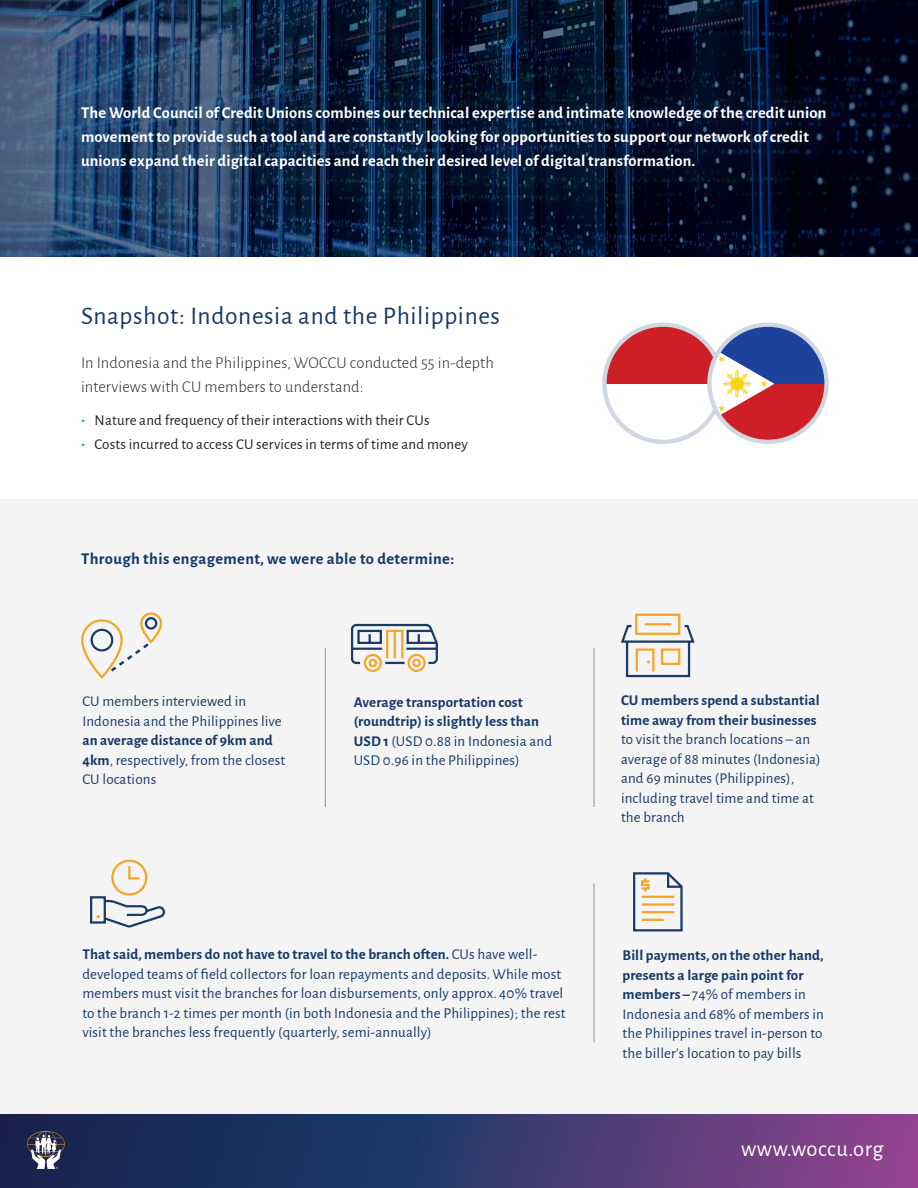
<style>
.page{position:relative;width:918px;height:1188px;background:#fff}
.page>*{position:absolute;margin:0;border:0;box-sizing:border-box;transform-origin:0 0}
.t1{font:25.5px "Alegreya Sans";letter-spacing:.025em;color:#163966}
.t2{font:22.5px "Alegreya Sans";letter-spacing:.025em;color:#fff}
.t3{font:700 16.5px/24px "Alegreya Sans";letter-spacing:.01em;color:#fff}
.t4{font:300 16.5px/24px "Alegreya Sans";letter-spacing:.01em;color:#212121}
.t5{font:700 16.5px "Alegreya Sans";letter-spacing:.025em;color:#163966}
.t6{font:15px/19.5px "Alegreya Sans";letter-spacing:.01em;color:#163966}
.t7{font:700 15px/19.5px "Alegreya Sans";letter-spacing:.01em;color:#163966}
.t8{font:15px "Alegreya Sans";letter-spacing:.01em;color:#212121}
.s1{font-weight:700;color:#0ab9c9}
.s2{font-weight:700}
.s3{font-weight:400}
</style>
<div class="page">
<svg style="left:0;top:0;width:918px;height:256px;background:#132441"></svg>
<div style="left:0;top:500px;width:918px;height:614px;background:#f4f4f4"></div>
<div style="left:604px;top:325px;width:118px;height:117px;background:#ce1f27;border-radius:59px"></div>
<div style="left:604px;top:384px;width:118px;height:58px;background:#fff"></div>
<div style="left:602px;top:322px;width:122px;height:122px;border:4px solid #d0d7e0;border-radius:50%"></div>
<svg style="left:0;top:1115px;width:918px;height:73px;background:#3d376c"></svg>
<svg style="left:27px;top:1131px;width:38px;height:38px"></svg>
<hr style="left:325px;top:648px;width:1px;height:159px;background:#909090">
<hr style="left:594px;top:648px;width:1px;height:159px;background:#909090">
<hr style="left:594px;top:884px;width:1px;height:158px;background:#909090">
<svg style="left:709px;top:327px;width:118px;height:115px"></svg>
<div style="left:707px;top:322px;width:122px;height:122px;border:4px solid #d0d7e0;border-radius:50%"></div>
<svg style="left:111px;top:643px;width:38px;height:29px"></svg>
<div style="left:91px;top:629px;width:22px;height:23px;border:2px solid #1a3b66;border-radius:50%"></div>
<div style="left:81px;top:619px;width:42px;height:59px;border:2px solid #f5a629;border-radius:20px"></div>
<div style="left:145px;top:617px;width:12px;height:13px;border:2px solid #1a3b66;border-radius:50%"></div>
<div style="left:140px;top:612px;width:22px;height:31px;border:2px solid #f5a629;border-radius:10px"></div>
<svg style="left:633px;top:872px;width:50px;height:60px"></svg>
<hr style="left:642px;top:896px;width:32px;height:2px;background:#f5a629">
<hr style="left:642px;top:903px;width:32px;height:3px;background:#f5a629">
<hr style="left:642px;top:911px;width:32px;height:2px;background:#f5a629">
<hr style="left:642px;top:919px;width:22px;height:2px;background:#f5a629">
<svg style="left:621px;top:613px;width:74px;height:65px"></svg>
<svg style="left:350px;top:623px;width:88px;height:49px"></svg>
<div style="left:48px;top:73px;width:811px;height:130px;background:#163966;opacity:.28"></div>
<svg style="left:90px;top:859px;width:75px;height:69px"></svg>
<p class="t3" style="left:81px;top:100px;width:747px">The World Council of Credit Unions combines our technical expertise and intimate knowledge of the credit union movement to provide such a tool and are constantly looking for opportunities to support our network of credit unions expand their digital capacities and reach their desired level of digital transformation.</p>
<h1 class="t1" style="left:81px;top:299px;width:421px">Snapshot: Indonesia and the Philippines</h1>
<p class="t4" style="left:81px;top:350px;width:415px">In Indonesia and the Philippines, WOCCU conducted 55 in-depth interviews with CU members to understand:</p>
<p class="t8" style="left:81px;top:410px;width:350px"><span class="s1">•</span> Nature and frequency of their interactions with their CUs</p>
<p class="t8" style="left:81px;top:434px;width:388px"><span class="s1">•</span> Costs incurred to access CU services in terms of time and money</p>
<p class="t5" style="left:81px;top:547px;width:375px">Through this engagement, we were able to determine:</p>
<p class="t6" style="left:82px;top:691px;width:201px">CU members interviewed in<br>Indonesia and the Philippines live</p>
<p class="t6" style="left:82px;top:730px;width:205px"><span class="s2">an average distance of 9km and<br>4km</span>, respectively, from the closest<br>CU locations</p>
<p class="t7" style="left:354px;top:691px;width:200px">Average transportation cost (roundtrip) is slightly less than<br>USD 1 <span class="s3">(USD 0.88 in Indonesia and<br>USD 0.96 in the Philippines)</span></p>
<p class="t6" style="left:82px;top:944px;width:485px"><span class="s2">That said, members do not have to travel to the branch often.</span> CUs have well&shy;developed teams of field collectors for loan repayments and deposits. While most members must visit the branches for loan disbursements, only approx. 40% travel to the branch 1-2 times per month (in both Indonesia and the Philippines); the rest visit the branches less frequently (quarterly, semi-annually)</p>
<p class="t7" style="left:621px;top:689px;width:200px">CU members spend a substantial time away from their businesses</p>
<p class="t6" style="left:621px;top:729px;width:201px">to visit the branch locations – an average of 88 minutes (Indonesia) and 69 minutes (Philippines), including travel time and time at the branch</p>
<p class="t6" style="left:623px;top:945px;width:203px"><span class="s2">Bill payments, on the other hand, presents a large pain point for members –</span> 74% of members in<br>Indonesia and 68% of members in the Philippines travel in-person to the biller’s location to pay bills</p>
<h2 class="t2" style="left:741px;top:1133px;width:144px">www.woccu.org</h2>
</div>
